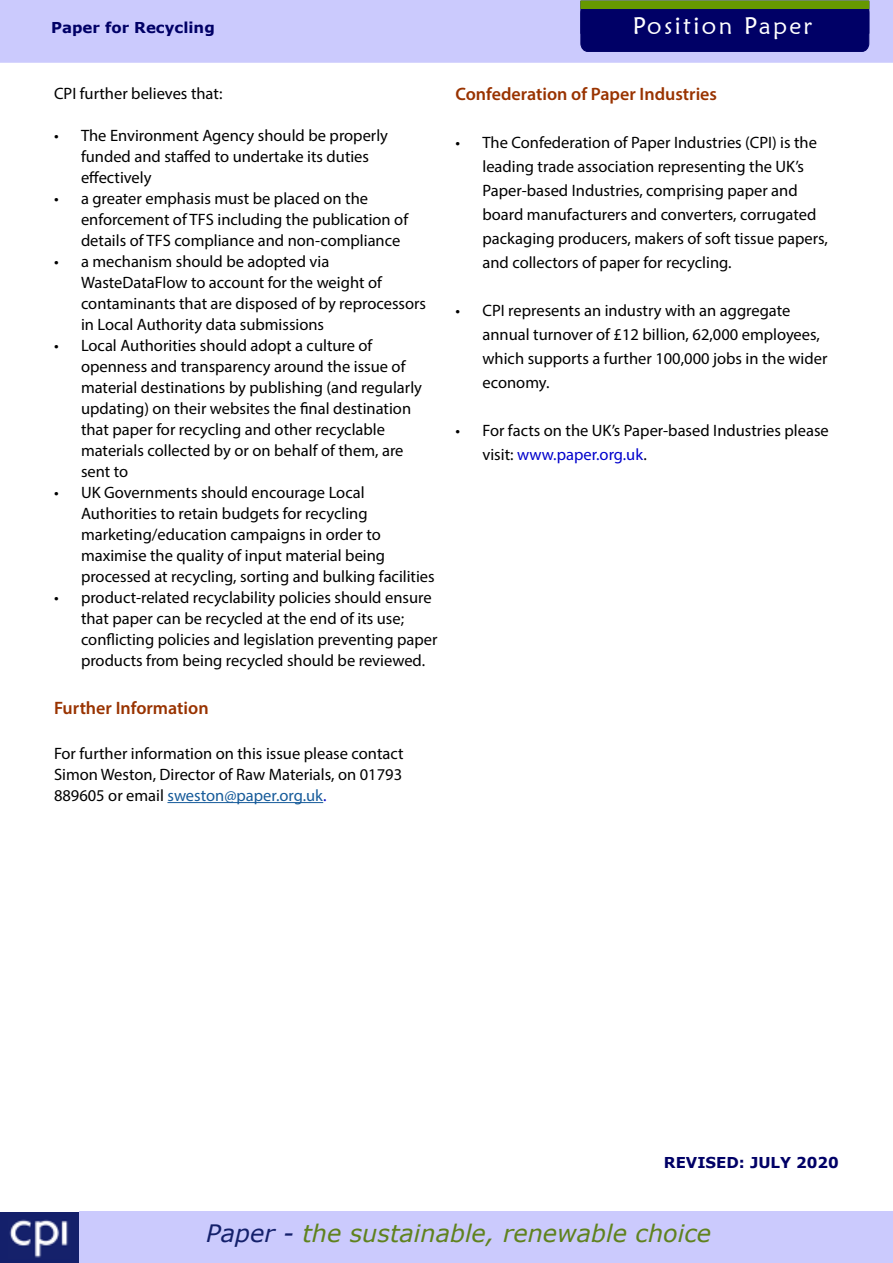
<style>
.page{position:relative;width:893px;height:1263px;background:#fff}
.page>*{position:absolute;margin:0;border:0;box-sizing:border-box;transform-origin:0 0}
.t1{font:italic 24px "Verdana";color:#5f821e}
.t2{font:24px "Maiandra GD";letter-spacing:.1em;color:#fff}
.t3{font:600 18px "Myriad Pro";color:#930}
.t4{font:16.5px/21px "Myriad Pro";color:#000}
.t5{font:700 15px "Verdana";color:#006}
.s1{color:#165b9a}
.s2{color:#00c}
.s3{color:#14206b}
</style>
<div class="page">
<div style="left:0;top:0;width:893px;height:63px;background:#cbcafd"></div>
<div style="left:0;top:1211px;width:81px;height:52px;background:#14206b"></div>
<img style="left:9px;top:1219px;width:59px;height:39px">
<div style="left:80px;top:1211px;width:813px;height:52px;background:#cbcafd"></div>
<hr style="left:167px;top:802px;width:156px;height:1px;background:#165b9a">
<div style="left:580px;top:0;width:290px;height:53px;background:#006"></div>
<div style="left:581px;top:1px;width:288px;height:7px;background:#690"></div>
<div style="left:580px;top:1px;width:289px;height:8px;border:1px solid #690"></div>
<p class="t5" style="left:51px;top:17px;width:165px">Paper for Recycling</p>
<h1 class="t2" style="left:633px;top:11px;width:181px">Position Paper</h1>
<p class="t4" style="left:54px;top:83px;width:170px">CPI further believes that:</p>
<p class="t4" style="left:81px;top:125px;width:309px;text-indent:-27px">• The Environment Agency should be properly funded and staffed to undertake its duties effectively</p>
<p class="t4" style="left:81px;top:188px;width:329px;text-indent:-27px">• a greater emphasis must be placed on the enforcement of TFS including the publication of details of TFS compliance and non-compliance</p>
<p class="t4" style="left:81px;top:251px;width:347px;text-indent:-27px">• a mechanism should be adopted via WasteDataFlow to account for the weight of contaminants that are disposed of by reprocessors in Local Authority data submissions</p>
<p class="t4" style="left:81px;top:335px;width:342px;text-indent:-27px">• Local Authorities should adopt a culture of openness and transparency around the issue of material destinations by publishing (and regularly updating) on their websites the final destination that paper for recycling and other recyclable materials collected by or on behalf of them, are sent to</p>
<p class="t4" style="left:81px;top:482px;width:355px;text-indent:-27px">• UK Governments should encourage Local Authorities to retain budgets for recycling marketing/education campaigns in order to maximise the quality of input material being processed at recycling, sorting and bulking facilities</p>
<p class="t4" style="left:81px;top:587px;width:358px;text-indent:-27px">• product-related recyclability policies should ensure that paper can be recycled at the end of its use; conflicting policies and legislation preventing paper products from being recycled should be reviewed.</p>
<p class="t3" style="left:54px;top:696px;width:156px">Further Information</p>
<p class="t4" style="left:54px;top:743px;width:351px;text-align:justify">For further information on this issue please contact Simon Weston, Director of Raw Materials, on 01793<br>889605 or email <span class="s1">sweston@paper.org.uk</span><span class="s2">.</span></p>
<p class="t3" style="left:455px;top:82px;width:263px">Confederation of Paper Industries</p>
<p class="t4" style="left:482px;top:130px;width:347px;line-height:24px;text-indent:-27px">• The Confederation of Paper Industries (CPI) is the leading trade association representing the UK’s Paper-based Industries, comprising paper and board manufacturers and converters, corrugated packaging producers, makers of soft tissue papers, and collectors of paper for recycling.</p>
<p class="t4" style="left:482px;top:298px;width:346px;line-height:24px;text-indent:-27px">• CPI represents an industry with an aggregate annual turnover of £12 billion, 62,000 employees, which supports a further 100,000 jobs in the wider economy.</p>
<p class="t4" style="left:482px;top:418px;width:348px;line-height:24px;text-indent:-27px">• For facts on the UK’s Paper-based Industries please visit: <span class="s2">www.paper.org.uk</span>.</p>
<p class="t5" style="left:664px;top:1152px;width:177px">REVISED: JULY 2020</p>
<h1 class="t1" style="left:206px;top:1217px;width:506px"><span class="s3">Paper -</span> the sustainable, renewable choice</h1>
</div>
